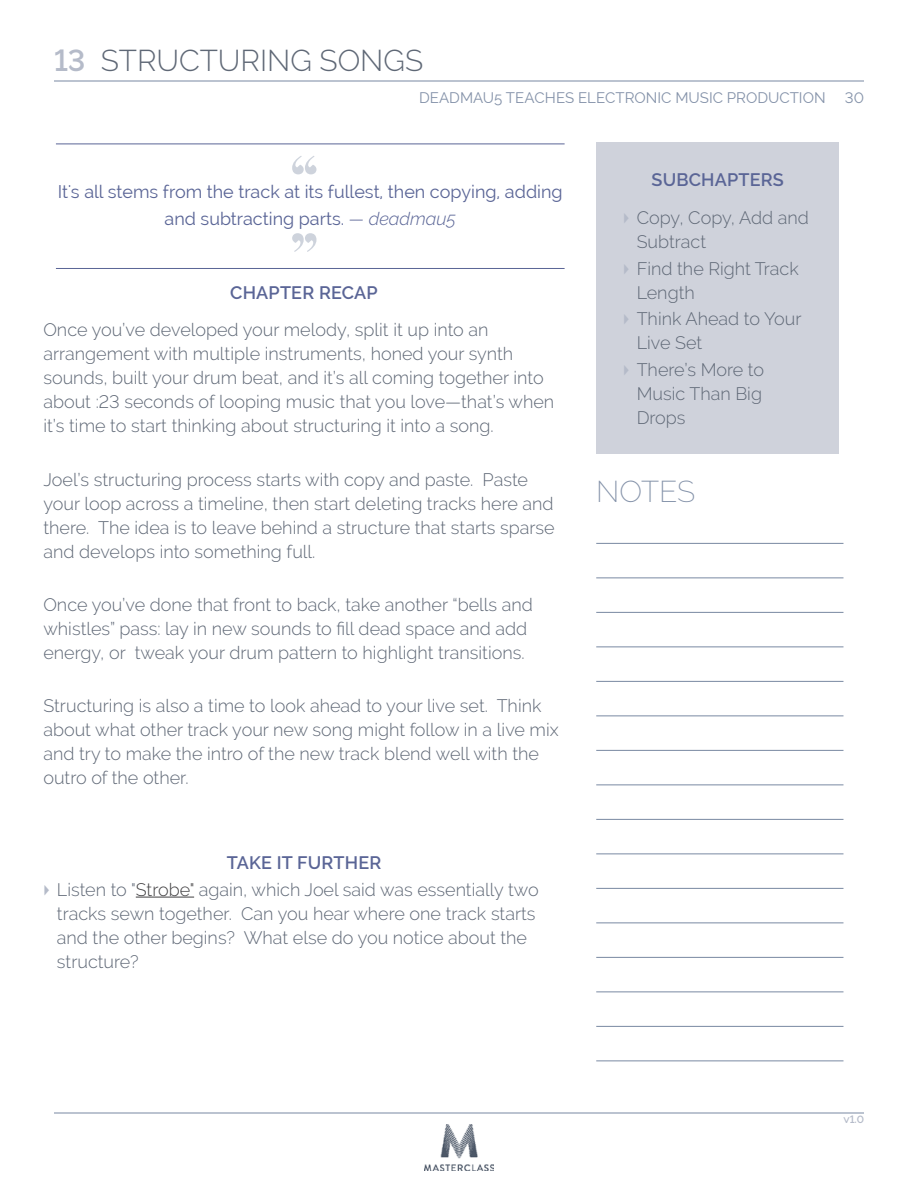
<style>
.page{position:relative;width:918px;height:1188px;background:#fff}
.page>*{position:absolute;margin:0;border:0;box-sizing:border-box;transform-origin:0 0}
.t1{font:300 30px "Raleway";color:#5f6876}
.t2{font:200 30px "Raleway";letter-spacing:-.01em;color:#8492a9}
.t3{font:300 18px/24px "Raleway";color:#5f6876}
.t4{font:18px/27px "Raleway";color:#5a6596;text-align:center}
.t5{font:600 18px "Raleway";letter-spacing:.01em;color:#5a6596}
.t6{font:15px "Raleway";color:#8492a9}
.t7{font:600 10.5px "Raleway";color:#b5bbc9}
.s1{font-weight:600;color:#b5bbc9}
.s2{font-weight:300;font-style:italic}
.s3{font-weight:600;color:#5a6596}
.s4{color:#b5bbc9}
.s5{color:#414042}
</style>
<div class="page">
<hr style="left:54px;top:1113px;width:810px;height:1px;background:#7989a2">
<hr style="left:54px;top:81px;width:810px;height:1px;background:#7989a2">
<img style="left:425px;top:1125px;width:68px;height:45px">
<hr style="left:136px;top:897px;width:58px;height:1px;background:#414042">
<hr style="left:596px;top:543px;width:247px;height:1px;background:#7989a2">
<hr style="left:596px;top:578px;width:247px;height:1px;background:#7989a2">
<hr style="left:596px;top:612px;width:247px;height:1px;background:#7989a2">
<hr style="left:596px;top:647px;width:247px;height:1px;background:#7989a2">
<hr style="left:596px;top:681px;width:247px;height:1px;background:#7989a2">
<hr style="left:596px;top:716px;width:247px;height:1px;background:#7989a2">
<hr style="left:596px;top:750px;width:247px;height:1px;background:#7989a2">
<hr style="left:596px;top:785px;width:247px;height:1px;background:#7989a2">
<hr style="left:596px;top:819px;width:247px;height:1px;background:#7989a2">
<hr style="left:596px;top:854px;width:247px;height:1px;background:#7989a2">
<hr style="left:596px;top:888px;width:247px;height:1px;background:#7989a2">
<hr style="left:596px;top:923px;width:247px;height:1px;background:#7989a2">
<hr style="left:596px;top:957px;width:247px;height:1px;background:#7989a2">
<hr style="left:596px;top:992px;width:247px;height:1px;background:#7989a2">
<hr style="left:596px;top:1026px;width:247px;height:1px;background:#7989a2">
<hr style="left:596px;top:1061px;width:247px;height:1px;background:#7989a2">
<hr style="left:56px;top:144px;width:509px;height:1px;background:#5a6596">
<hr style="left:56px;top:268px;width:509px;height:1px;background:#5a6596">
<svg style="left:292px;top:156px;width:25px;height:18px"></svg>
<svg style="left:292px;top:233px;width:24px;height:19px"></svg>
<div style="left:596px;top:143px;width:243px;height:311px;background:#cfd2db"></div>
<h1 class="t1" style="left:54px;top:43px;width:371px"><span class="s1">13</span> STRUCTURING SONGS</h1>
<p class="t6" style="left:419px;top:89px;width:408px">DEADMAU5 TEACHES ELECTRONIC MUSIC PRODUCTION</p>
<p class="t6" style="left:845px;top:89px;width:21px">30</p>
<p class="t4" style="left:58px;top:178px;width:506px">It's all stems from the track at its fullest, then copying, adding and subtracting parts. <span class="s2">— deadmau5</span></p>
<p class="t3" style="left:623px;top:161px;width:187px;line-height:37.5px;text-align:center"><span class="s3">SUBCHAPTERS<br></span><span class="s4">▶</span> Copy, Copy, Add and</p>
<p class="t3" style="left:623px;top:228px;width:177px;line-height:26.7px;text-indent:14px">Subtract<br><span class="s4">▶</span> Find the Right Track</p>
<p class="t3" style="left:623px;top:279px;width:180px;line-height:26.7px;text-indent:14px">Length<br><span class="s4">▶</span> Think Ahead to Your</p>
<p class="t3" style="left:623px;top:330px;width:142px;line-height:26.7px;text-indent:14px">Live Set<br><span class="s4">▶</span> There’s More to</p>
<p class="t3" style="left:637px;top:382px;width:127px">Music Than Big<br>Drops</p>
<p class="t5" style="left:230px;top:282px;width:149px">CHAPTER RECAP</p>
<p class="t3" style="left:43px;top:318px;width:512px">Once you’ve developed your melody, split it up into an arrangement with multiple instruments, honed your synth sounds, built your drum beat, and it’s all coming together into about :23 seconds of looping music that you love—that’s when it’s time to start thinking about structuring it into a song.</p>
<p class="t3" style="left:43px;top:467px;width:513px">Joel’s structuring process starts with copy and paste. Paste your loop across a timeline, then start deleting tracks here and there. The idea is to leave behind a structure that starts sparse and develops into something full.</p>
<p class="t3" style="left:43px;top:593px;width:491px">Once you’ve done that front to back, take another “bells and whistles” pass: lay in new sounds to fill dead space and add energy, or tweak your drum pattern to highlight transitions.</p>
<p class="t3" style="left:43px;top:694px;width:517px">Structuring is also a time to look ahead to your live set. Think about what other track your new song might follow in a live mix and try to make the intro of the new track blend well with the outro of the other.</p>
<h1 class="t2" style="left:596px;top:474px;width:101px">NOTES</h1>
<p class="t3" style="left:43px;top:849px;width:497px;line-height:26.7px;text-indent:183px"><span class="s3">TAKE IT FURTHER<br></span><span class="s4">▶</span> Listen to "<span class="s5">Strobe"</span> again, which Joel said was essentially two</p>
<p class="t3" style="left:57px;top:901px;width:480px">tracks sewn together. Can you hear where one track starts and the other begins? What else do you notice about the structure?</p>
<p class="t7" style="left:843px;top:1113px;width:22px">v1.0</p>
</div>
